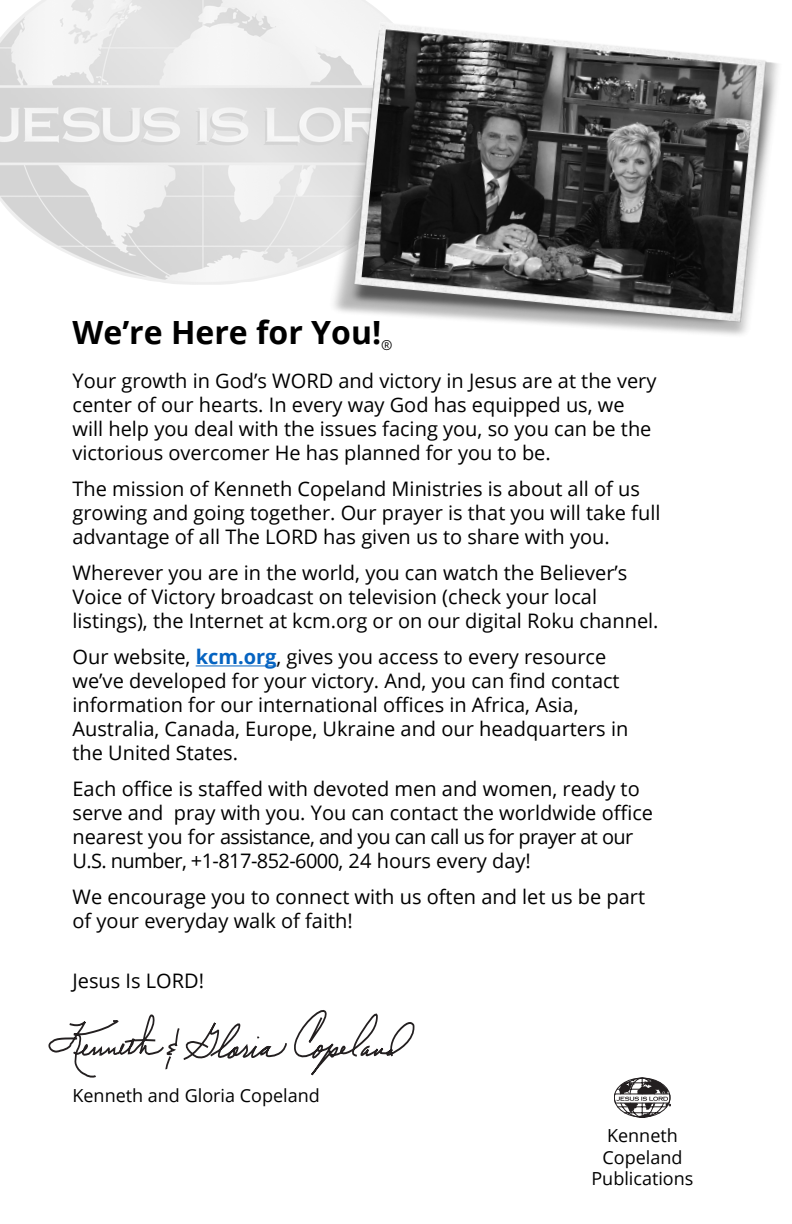
<style>
.page{position:relative;width:792px;height:1224px;background:#fff}
.page>*{position:absolute;margin:0;border:0;box-sizing:border-box;transform-origin:0 0}
.t1{font:700 32px "Open Sans";color:#000}
.t2{font:20px/24px "Open Sans";color:#000}
.t3{font:18px/21.6px "Open Sans";color:#000;text-align:center}
.t4{font:14px "Museo Slab 300";color:#000}
.s1{font-weight:700;color:#0563c1}
</style>
<div class="page">
<hr style="left:196px;top:665px;width:80px;height:1px;background:#0563c1">
<img style="left:0;top:0;width:321px;height:285px">
<img style="left:321px;top:0;width:457px;height:335px">
<svg style="left:48px;top:1010px;width:366px;height:68px"></svg>
<svg style="left:614px;top:1078px;width:57px;height:39px"></svg>
<p class="t1" style="left:72px;top:310px;width:310px">We’re Here for You!</p>
<p class="t4" style="left:381px;top:338px;width:13px">®</p>
<p class="t2" style="left:72px;top:369px;width:586px">Your growth in God’s WORD and victory in Jesus are at the very center of our hearts. In every way God has equipped us, we will help you deal with the issues facing you, so you can be the victorious overcomer He has planned for you to be.</p>
<p class="t2" style="left:72px;top:477px;width:590px">The mission of Kenneth Copeland Ministries is about all of us growing and going together. Our prayer is that you will take full advantage of all The LORD has given us to share with you.</p>
<p class="t2" style="left:72px;top:561px;width:588px">Wherever you are in the world, you can watch the Believer’s<br>Voice of Victory broadcast on television (check your local listings), the Internet at kcm.org or on our digital Roku channel.</p>
<p class="t2" style="left:72px;top:645px;width:557px">Our website, <span class="s1">kcm.org</span>, gives you access to every resource we’ve developed for your victory. And, you can find contact information for our international offices in Africa, Asia, Australia, Canada, Europe, Ukraine and our headquarters in the United States.</p>
<p class="t2" style="left:72px;top:777px;width:582px">Each office is staffed with devoted men and women, ready to serve and pray with you. You can contact the worldwide office nearest you for assistance, and you can call us for prayer at our U.S. number, +1-817-852-6000, 24 hours every day!</p>
<p class="t2" style="left:72px;top:885px;width:574px">We encourage you to connect with us often and let us be part of your everyday walk of faith!</p>
<p class="t2" style="left:72px;top:969px;width:133px">Jesus Is LORD!</p>
<p class="t3" style="left:72px;top:1084px;width:249px">Kenneth and Gloria Copeland</p>
<p class="t3" style="left:591px;top:1124px;width:104px">Kenneth<br>Copeland<br>Publications</p>
</div>
